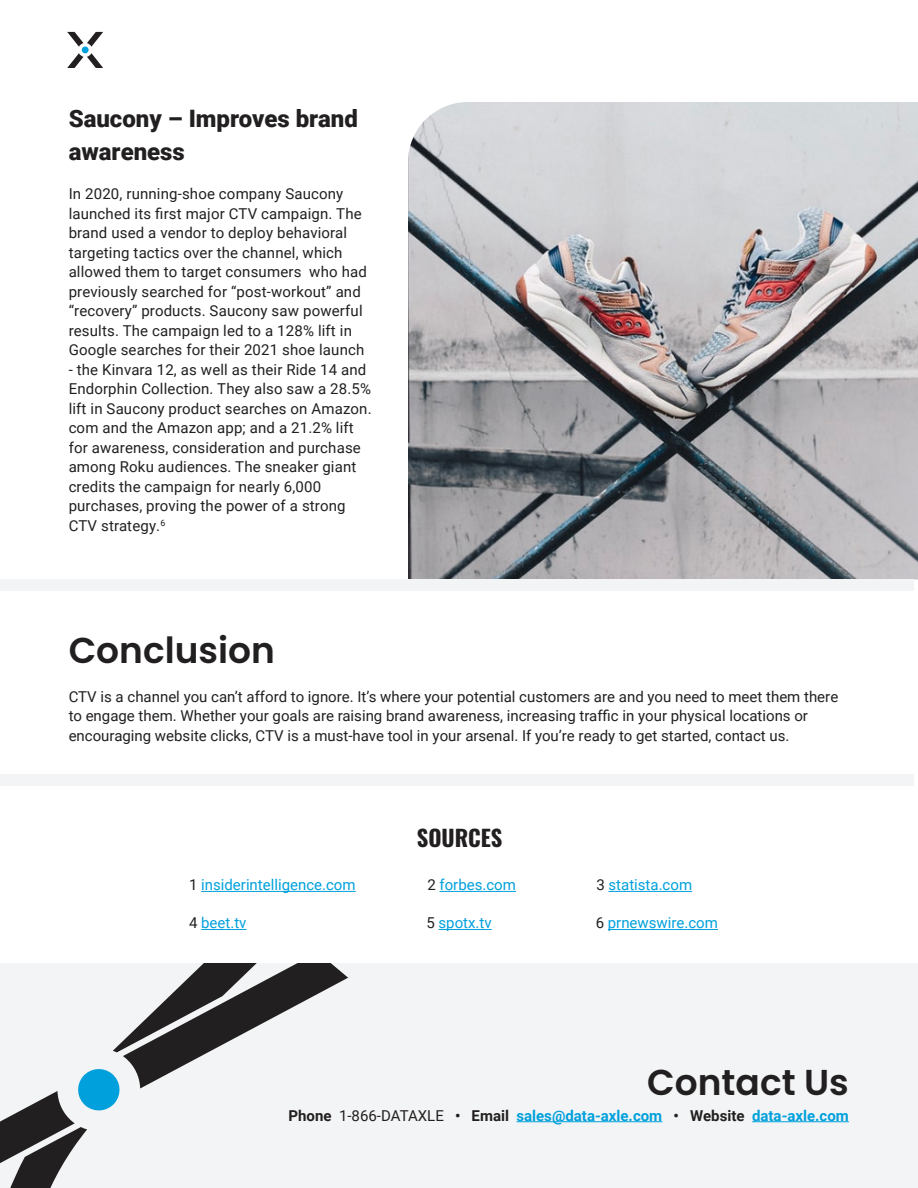
<style>
.page{position:relative;width:918px;height:1188px;background:#fff}
.page>*{position:absolute;margin:0;border:0;box-sizing:border-box;transform-origin:0 0}
.t1{font:600 36px "Poppins";color:#221f20}
.t2{font:900 24px/33px "Roboto";color:#221f20}
.t3{font:22.5px "Oswald";color:#221f20}
.t4{font:15px/19.5px "Roboto";letter-spacing:.01em;color:#221f20}
.t5{font:15px "Roboto";color:#00a0dc}
.t6{font:700 15px "Roboto";color:#00a0dc}
.s1{color:#221f20}
.s2{font-weight:400;color:#221f20}
</style>
<div class="page">
<svg style="left:67px;top:32px;width:36px;height:15px"></svg>
<svg style="left:67px;top:53px;width:36px;height:15px"></svg>
<div style="left:82px;top:47px;width:7px;height:6px;background:#00a0dc;border-radius:50%"></div>
<div style="left:0;top:963px;width:918px;height:225px;background:#f3f4f5"></div>
<svg style="left:123px;top:963px;width:226px;height:104px"></svg>
<svg style="left:0;top:1067px;width:181px;height:121px"></svg>
<hr style="left:516px;top:1121px;width:146px;height:1px;background:#00a0dc">
<hr style="left:752px;top:1121px;width:97px;height:1px;background:#00a0dc">
<img style="left:408px;top:102px;width:510px;height:478px">
<div style="left:0;top:580px;width:914px;height:11px;background:#f3f4f5"></div>
<div style="left:0;top:775px;width:914px;height:11px;background:#f3f4f5"></div>
<hr style="left:201px;top:891px;width:155px;height:1px;background:#00a0dc">
<hr style="left:201px;top:929px;width:46px;height:1px;background:#00a0dc">
<hr style="left:439px;top:929px;width:53px;height:1px;background:#00a0dc">
<hr style="left:608px;top:929px;width:110px;height:1px;background:#00a0dc">
<hr style="left:440px;top:891px;width:76px;height:1px;background:#00a0dc">
<hr style="left:609px;top:891px;width:83px;height:1px;background:#00a0dc">
<h2 class="t2" style="left:69px;top:101px;width:291px">Saucony – Improves brand awareness</h2>
<p class="t4" style="left:69px;top:184px;width:300px">In 2020, running-shoe company Saucony launched its first major CTV campaign. The brand used a vendor to deploy behavioral targeting tactics over the channel, which allowed them to target consumers who had previously searched for “post-workout” and “recovery” products. Saucony saw powerful results. The campaign led to a 128% lift in Google searches for their 2021 shoe launch</p>
<p class="t4" style="left:69px;top:359px;width:304px">- the Kinvara 12, as well as their Ride 14 and Endorphin Collection. They also saw a 28.5% lift in Saucony product searches on Amazon. com and the Amazon app; and a 21.2% lift for awareness, consideration and purchase among Roku audiences. The sneaker giant credits the campaign for nearly 6,000 purchases, proving the power of a strong CTV strategy.<sup>6</sup></p>
<h1 class="t1" style="left:69px;top:629px;width:208px">Conclusion</h1>
<p class="t4" style="left:69px;top:686px;width:771px">CTV is a channel you can’t afford to ignore. It’s where your potential customers are and you need to meet them there to engage them. Whether your goals are raising brand awareness, increasing traffic in your physical locations or encouraging website clicks, CTV is a must-have tool in your arsenal. If you’re ready to get started, contact us.</p>
<h3 class="t3" style="left:417px;top:818px;width:87px">SOURCES</h3>
<p class="t5" style="left:427px;top:874px;width:90px"><span class="s1">2</span> forbes.com</p>
<p class="t5" style="left:596px;top:874px;width:97px"><span class="s1">3</span> statista.com</p>
<p class="t5" style="left:189px;top:874px;width:168px"><span class="s1">1</span> insiderintelligence.com</p>
<p class="t5" style="left:189px;top:913px;width:59px"><span class="s1">4</span> beet.tv</p>
<p class="t5" style="left:426px;top:913px;width:67px"><span class="s1">5</span> spotx.tv</p>
<p class="t5" style="left:596px;top:913px;width:124px"><span class="s1">6</span> prnewswire.com</p>
<h1 class="t1" style="left:647px;top:1062px;width:203px">Contact Us</h1>
<p class="t6" style="left:289px;top:1105px;width:562px"><span class="s1">Phone</span> <span class="s2">1-866-DATAXLE</span> <span class="s1">• Email</span> sales@data-axle.com <span class="s1">• Website</span> data-axle.com</p>
</div>
